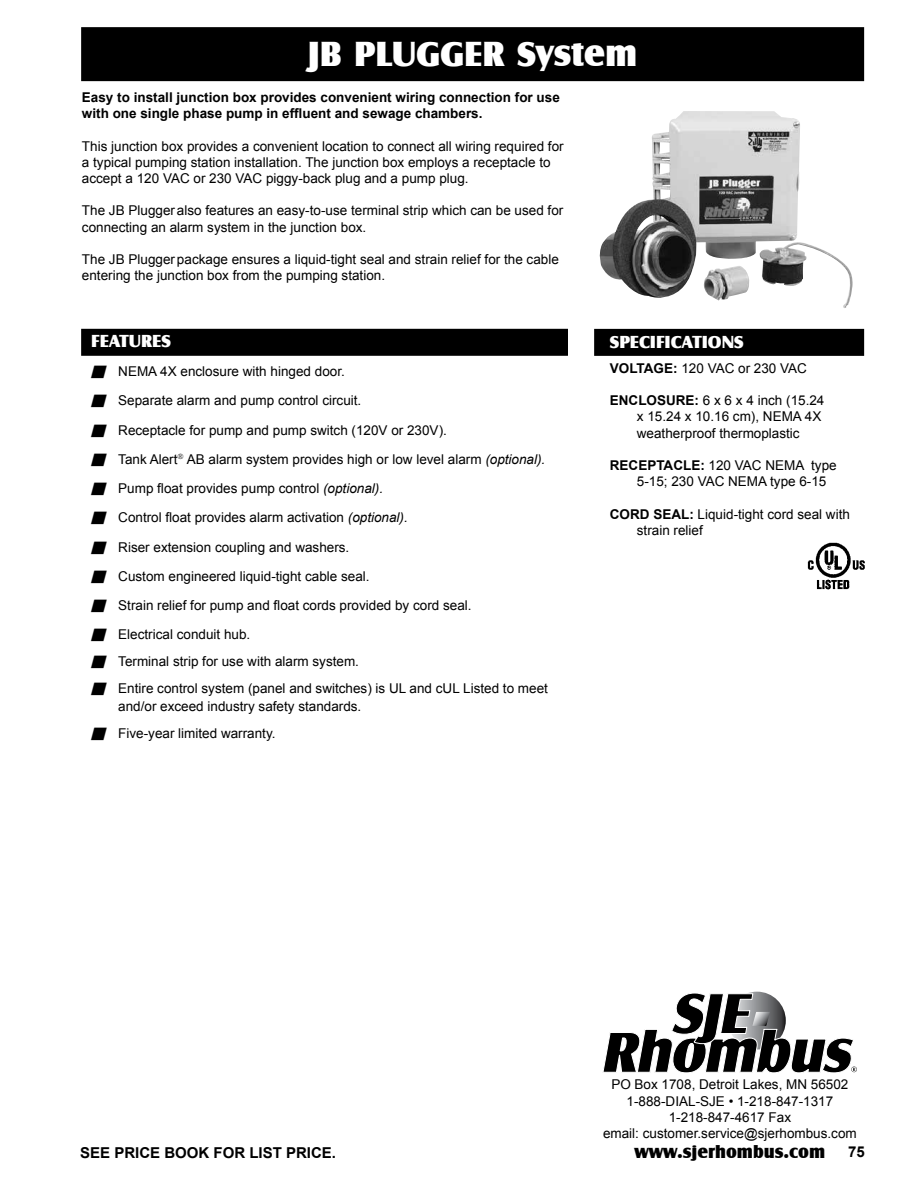
<style>
.page{position:relative;width:918px;height:1188px;background:#fff}
.page>*{position:absolute;margin:0;border:0;box-sizing:border-box;transform-origin:0 0}
.t1{font:36px "Castle T Ultr";color:#fff}
.t2{font:18px "Castle T Ultr";color:#fff}
.t3{font:18px "Castle T Ultr";color:#000}
.t4{font:700 15px "Arial";color:#000}
.t5{font:13.5px/16.2px "Arial";color:#000}
.t6{font:700 13.5px/16.2px "Arial";color:#000}
.s1{font-style:italic}
.s2{font-weight:700}
</style>
<div class="page">
<div style="left:82px;top:28px;width:781px;height:52px;background:#000"></div>
<div style="left:81px;top:27px;width:783px;height:54px;border:2px solid #000"></div>
<div style="left:595px;top:330px;width:268px;height:25px;background:#000"></div>
<div style="left:594px;top:329px;width:270px;height:27px;border:2px solid #000"></div>
<img style="left:599px;top:111px;width:254px;height:197px">
<div style="left:82px;top:330px;width:485px;height:25px;background:#000"></div>
<div style="left:81px;top:329px;width:487px;height:27px;border:2px solid #000"></div>
<img style="left:807px;top:542px;width:58px;height:47px">
<svg style="left:602px;top:993px;width:255px;height:80px"></svg>
<h1 class="t1" style="left:308px;top:33px;width:331px">JB PLUGGER System</h1>
<p class="t6" style="left:82px;top:89px;width:479px">Easy to install junction box provides convenient wiring connection for use with one single phase pump in effluent and sewage chambers.</p>
<p class="t5" style="left:82px;top:138px;width:483px">This junction box provides a convenient location to connect all wiring required for a typical pumping station installation. The junction box employs a receptacle to accept a 120 VAC or 230 VAC piggy-back plug and a pump plug.</p>
<p class="t5" style="left:82px;top:203px;width:483px">The JB Plugger also features an easy-to-use terminal strip which can be used for connecting an alarm system in the junction box.</p>
<p class="t5" style="left:82px;top:251px;width:478px">The JB Plugger package ensures a liquid-tight seal and strain relief for the cable entering the junction box from the pumping station.</p>
<h2 class="t2" style="left:91px;top:330px;width:81px">FEATURES</h2>
<p class="t5" style="left:91px;top:363px;width:255px">■ NEMA 4X enclosure with hinged door.</p>
<p class="t5" style="left:91px;top:393px;width:272px">■ Separate alarm and pump control circuit.</p>
<p class="t5" style="left:91px;top:422px;width:357px">■ Receptacle for pump and pump switch (120V or 230V).</p>
<p class="t5" style="left:91px;top:451px;width:456px">■ Tank Alert AB alarm system provides high or low level alarm <span class="s1">(optional).</span></p>
<p class="t5" style="left:91px;top:480px;width:293px">■ Pump float provides pump control <span class="s1">(optional).</span></p>
<p class="t5" style="left:91px;top:510px;width:318px">■ Control float provides alarm activation <span class="s1">(optional).</span></p>
<p class="t5" style="left:91px;top:539px;width:260px">■ Riser extension coupling and washers.</p>
<p class="t5" style="left:91px;top:568px;width:280px">■ Custom engineered liquid-tight cable seal.</p>
<p class="t5" style="left:91px;top:597px;width:382px">■ Strain relief for pump and float cords provided by cord seal.</p>
<p class="t5" style="left:91px;top:627px;width:161px">■ Electrical conduit hub.</p>
<p class="t5" style="left:91px;top:654px;width:269px">■ Terminal strip for use with alarm system.</p>
<p class="t5" style="left:118px;top:680px;width:431px;line-height:18px;text-indent:-27px">■ Entire control system (panel and switches) is UL and cUL Listed to meet and/or exceed industry safety standards.</p>
<p class="t5" style="left:91px;top:726px;width:186px">■ Five-year limited warranty.</p>
<h2 class="t2" style="left:610px;top:331px;width:135px">SPECIFICATIONS</h2>
<p class="t5" style="left:610px;top:360px;width:199px"><span class="s2">VOLTAGE:</span> 120 VAC or 230 VAC</p>
<p class="t5" style="left:637px;top:393px;width:189px;text-indent:-27px"><span class="s2">ENCLOSURE:</span> 6 x 6 x 4 inch (15.24 x 15.24 x 10.16 cm), NEMA 4X weatherproof thermoplastic</p>
<p class="t5" style="left:637px;top:457px;width:201px;text-indent:-27px"><span class="s2">RECEPTACLE:</span> 120 VAC NEMA type<br>5-15; 230 VAC NEMA type 6-15</p>
<p class="t5" style="left:637px;top:506px;width:215px;text-indent:-27px"><span class="s2">CORD SEAL:</span> Liquid-tight cord seal with strain relief</p>
<p class="t4" style="left:80px;top:1142px;width:257px">SEE PRICE BOOK FOR LIST PRICE.</p>
<p class="t5" style="left:603px;top:1076px;width:255px;text-align:center">PO Box 1708, Detroit Lakes, MN 56502<br>1-888-DIAL-SJE • 1-218-847-1317<br>1-218-847-4617 Fax<br>email: customer.service@sjerhombus.com</p>
<h2 class="t3" style="left:635px;top:1141px;width:192px">www.sjerhombus.com</h2>
<p class="t4" style="left:848px;top:1142px;width:18px">75</p>
</div>
